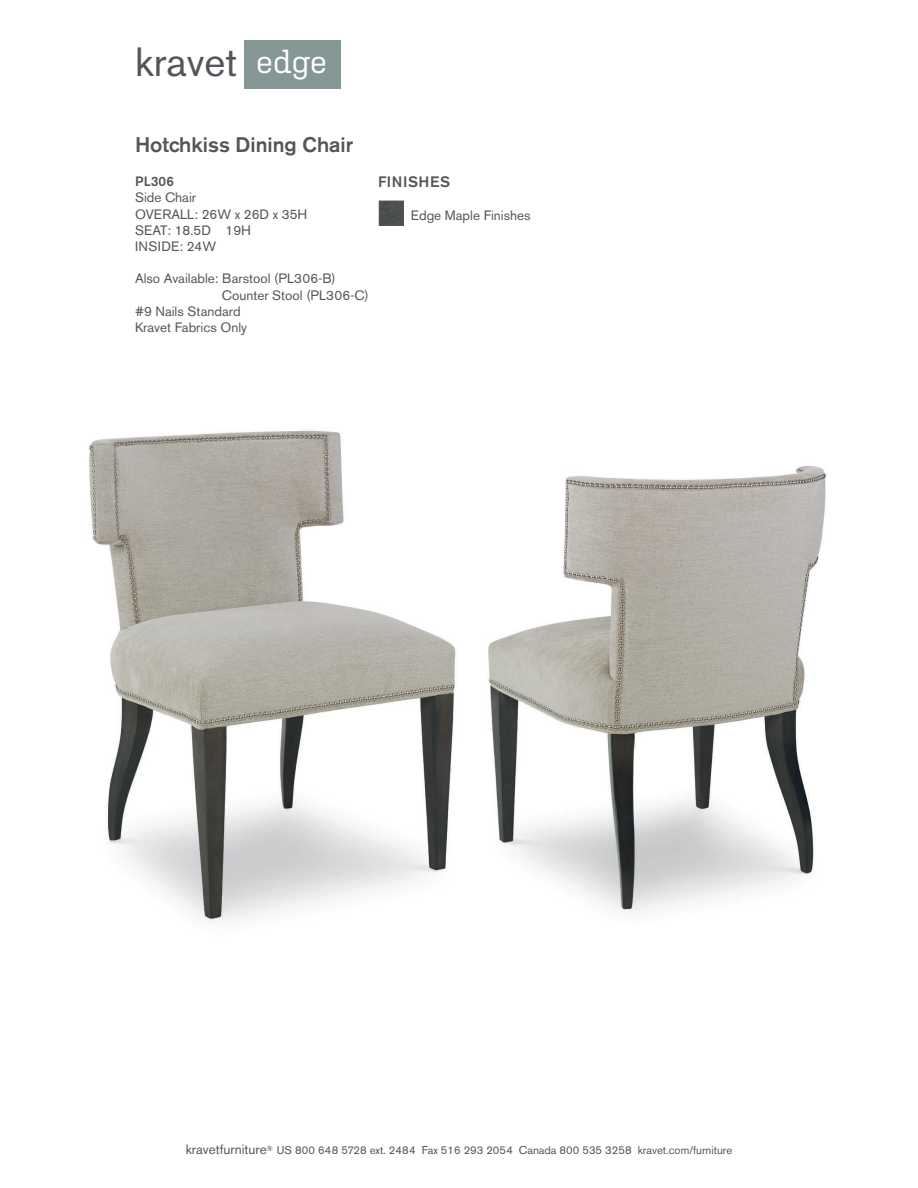
<style>
.page{position:relative;width:918px;height:1188px;background:#fff}
.page>*{position:absolute;margin:0;border:0;box-sizing:border-box;transform-origin:0 0}
.t1{font:40.5px "Akzidenz Grotesk BE";color:#54555a}
.t2{font:31.5px "Kulturista";color:#fff}
.t3{font:500 21px "Akzidenz Grotesk BE";color:#54555a}
.t4{font:500 15px "Akzidenz Grotesk BE";letter-spacing:.04em;color:#54555a}
.t5{font:13.5px "Akzidenz Grotesk BE";color:#54555a}
.t6{font:13.5px "Akzidenz Grotesk BE";letter-spacing:.02em;color:#54555a}
.t7{font:500 13.5px "Akzidenz Grotesk BE";letter-spacing:.02em;color:#54555a}
.t8{font:11.25px "Akzidenz Grotesk BE";color:#54555a}
.s1{font-family:"Kulturista";font-size:37.5px;color:#849795}
.s2{font-size:13.5px}
</style>
<div class="page">
<div style="left:244px;top:41px;width:97px;height:48px;background:#849795"></div>
<img style="left:89px;top:430px;width:367px;height:492px">
<img style="left:488px;top:466px;width:339px;height:446px">
<img style="left:381px;top:203px;width:21px;height:20px">
<div style="left:379px;top:201px;width:25px;height:24px;border:1px solid #55565a"></div>
<h1 class="t1" style="left:135px;top:38px;width:199px">kravet <span class="s1">edge</span></h1>
<h2 class="t2" style="left:256px;top:44px;width:72px">edge</h2>
<p class="t3" style="left:135px;top:131px;width:220px">Hotchkiss Dining Chair</p>
<p class="t7" style="left:135px;top:173px;width:41px">PL306</p>
<p class="t5" style="left:135px;top:190px;width:63px">Side Chair</p>
<p class="t5" style="left:135px;top:206px;width:174px">OVERALL: 26W x 26D x 35H</p>
<p class="t5" style="left:135px;top:222px;width:118px">SEAT: 18.5D 19H</p>
<p class="t6" style="left:135px;top:238px;width:83px">INSIDE: 24W</p>
<p class="t5" style="left:135px;top:271px;width:202px">Also Available: Barstool (PL306-B)</p>
<p class="t5" style="left:222px;top:287px;width:148px">Counter Stool (PL306-C)</p>
<p class="t5" style="left:135px;top:303px;width:107px">#9 Nails Standard</p>
<p class="t5" style="left:135px;top:319px;width:114px">Kravet Fabrics Only</p>
<p class="t4" style="left:378px;top:173px;width:74px">FINISHES</p>
<p class="t5" style="left:411px;top:207px;width:121px">Edge Maple Finishes</p>
<p class="t8" style="left:186px;top:1143px;width:548px"><span class="s2">kravetfurniture</span><sup>®</sup> US 800 648 5728 ext. 2484 Fax 516 293 2054 Canada 800 535 3258 kravet.com/furniture</p>
</div>
